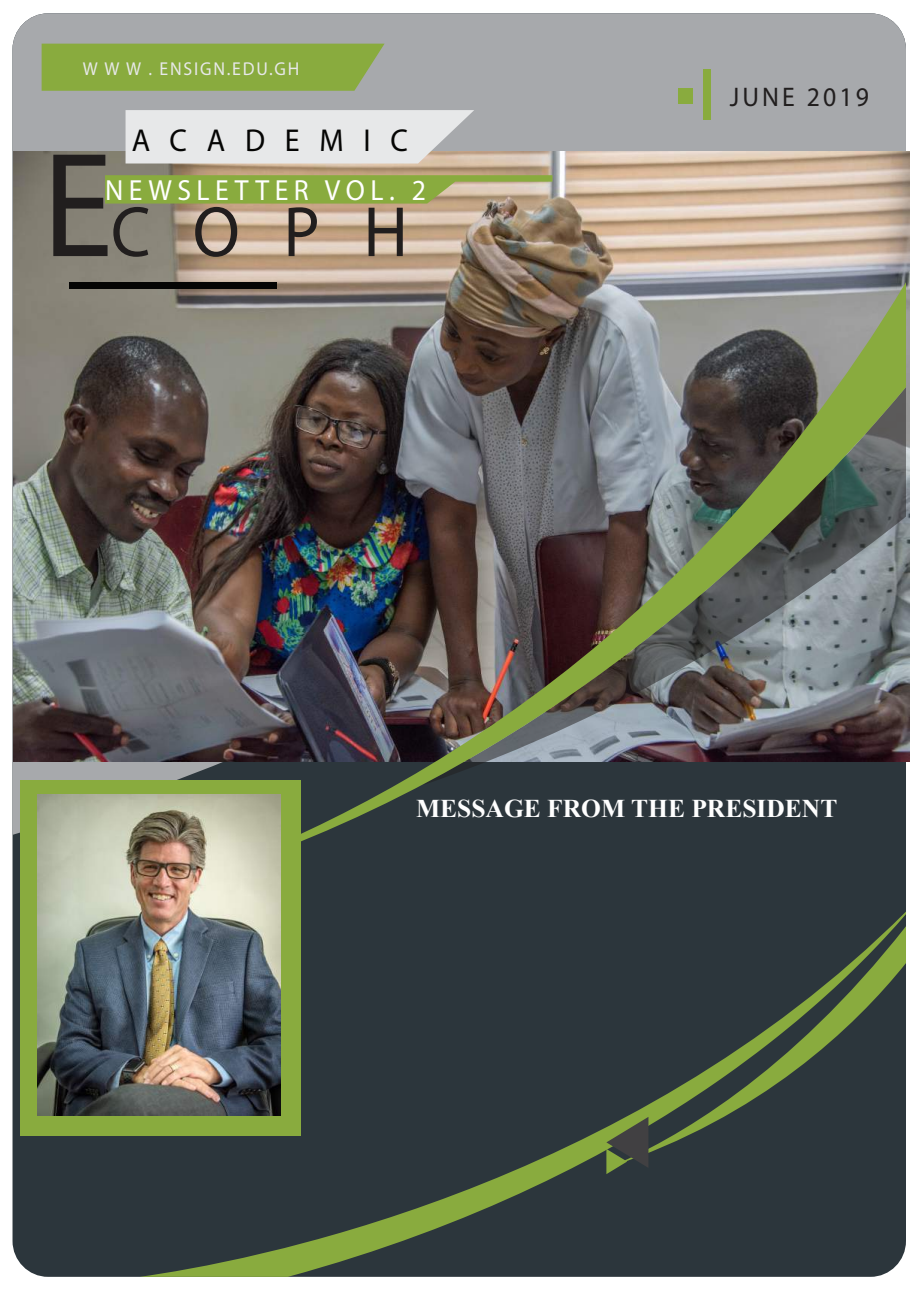
<style>
.page{position:relative;width:919px;height:1289px;background:#fff}
.page>*{position:absolute;margin:0;border:0;box-sizing:border-box;transform-origin:0 0}
.t1{font:700 71.7px "Myriad Pro";color:#211e1e;scale:.95 1}
.t2{font:31.8px "Myriad Pro";letter-spacing:.655em;color:#050504;scale:.95 1}
.t3{font:29.25px "Myriad Pro";letter-spacing:.2em;color:#fff;scale:.95 1}
.t4{font:700 27px "Myriad Pro";letter-spacing:.125em;color:#211e1e;scale:.95 1}
.t5{font:700 25.5px "Times New Roman";color:#fefefe}
.t6{font:18.6px "Myriad Pro";letter-spacing:.1em;color:#e7e8e9;scale:.95 1}
.s1{font-size:150.3px}
</style>
<div class="page">
<div style="left:13px;top:834px;width:892px;height:442px;background:#2c363c"></div>
<div style="left:13px;top:13px;width:892px;height:821px;background:#a7a9ac"></div>
<img style="left:13px;top:151px;width:895px;height:610px">
<img style="left:150px;top:282px;width:755px;height:610px">
<div style="left:140px;top:911px;width:765px;height:365px;background:#2c363c"></div>
<svg style="left:610px;top:926px;width:295px;height:240px;background:#38453c"></svg>
<div style="left:703px;top:69px;width:8px;height:50px;background:#89ab3e"></div>
<div style="left:677px;top:88px;width:15px;height:16px;background:#89ab3e"></div>
<svg style="left:606px;top:1116px;width:42px;height:58px;background:#515e3f"></svg>
<svg style="left:105px;top:175px;width:447px;height:28px;background:#91ac4b"></svg>
<div style="left:125px;top:110px;width:349px;height:53px;background:#e7e8e9"></div>
<div style="left:69px;top:282px;width:207px;height:6px;background:#050504"></div>
<div style="left:42px;top:44px;width:342px;height:47px;background:#89ab3e"></div>
<svg style="left:230px;top:136px;width:298px;height:203px;background:#a99f85"></svg>
<div style="left:20px;top:780px;width:281px;height:355px;background:#89ab3e"></div>
<img style="left:38px;top:794px;width:243px;height:321px">
<p class="t6" style="left:83px;top:57px;width:229px">W W W . ENSIGN.EDU.GH</p>
<p class="t2" style="left:132px;top:121px;width:292px">ACADEMIC</p>
<h1 class="t1" style="left:42px;top:188px;width:386px"><span class="s1">E</span>COPH</h1>
<p class="t3" style="left:105px;top:172px;width:339px">NEWSLETTER VOL. 2</p>
<p class="t4" style="left:729px;top:81px;width:148px">JUNE 2019</p>
<p class="t5" style="left:416px;top:789px;width:423px">MESSAGE FROM THE PRESIDENT</p>
</div>
